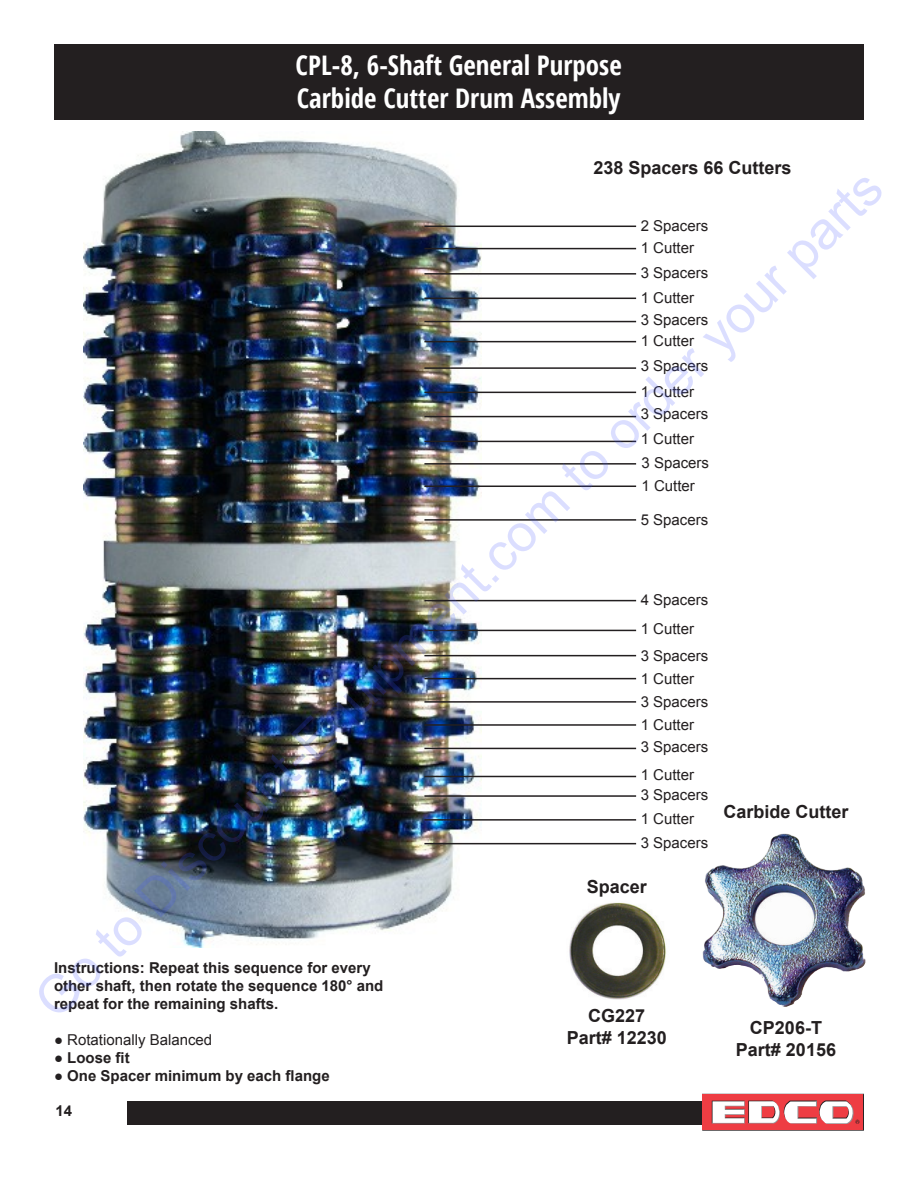
<style>
.page{position:relative;width:918px;height:1188px;background:#fff}
.page>*{position:absolute;margin:0;border:0;box-sizing:border-box;transform-origin:0 0}
.t1{font:52.5px "Arial";color:rgb(64 84 255/.19)}
.Body_text{font:700 condensed 27px "Open Sans";color:#fff}
.t2{font:700 18px "Arial";color:#231f20}
.t3{font:15px "Arial";color:#231f20}
.t4{font:700 15px "Arial";color:#231f20}
.s1{font-weight:700}
</style>
<div class="page">
<div style="left:127px;top:1101px;width:579px;height:24px;background:#231f20"></div>
<svg style="left:702px;top:1094px;width:162px;height:37px"></svg>
<img style="left:569px;top:902px;width:97px;height:98px">
<div style="left:54px;top:44px;width:810px;height:75px;background:#231f20"></div>
<img style="left:84px;top:131px;width:397px;height:817px">
<img style="left:702px;top:834px;width:164px;height:173px">
<hr style="left:424px;top:226px;width:212px;height:1px;background:#231f20">
<hr style="left:424px;top:248px;width:212px;height:1px;background:#231f20">
<hr style="left:424px;top:273px;width:212px;height:2px;background:#231f20">
<hr style="left:424px;top:298px;width:212px;height:1px;background:#231f20">
<hr style="left:424px;top:321px;width:212px;height:1px;background:#231f20">
<hr style="left:424px;top:341px;width:212px;height:1px;background:#231f20">
<hr style="left:424px;top:367px;width:212px;height:2px;background:#231f20">
<hr style="left:424px;top:392px;width:212px;height:1px;background:#231f20">
<hr style="left:424px;top:416px;width:212px;height:1px;background:#231f20">
<hr style="left:424px;top:441px;width:212px;height:1px;background:#231f20">
<hr style="left:424px;top:463px;width:212px;height:2px;background:#231f20">
<hr style="left:424px;top:486px;width:212px;height:1px;background:#231f20">
<hr style="left:424px;top:519px;width:212px;height:2px;background:#231f20">
<hr style="left:424px;top:600px;width:212px;height:1px;background:#231f20">
<hr style="left:424px;top:630px;width:212px;height:1px;background:#231f20">
<hr style="left:424px;top:655px;width:212px;height:1px;background:#231f20">
<hr style="left:424px;top:678px;width:212px;height:1px;background:#231f20">
<hr style="left:424px;top:701px;width:212px;height:2px;background:#231f20">
<hr style="left:424px;top:724px;width:212px;height:2px;background:#231f20">
<hr style="left:424px;top:748px;width:212px;height:1px;background:#231f20">
<hr style="left:424px;top:776px;width:212px;height:1px;background:#231f20">
<hr style="left:424px;top:795px;width:212px;height:2px;background:#231f20">
<hr style="left:424px;top:843px;width:212px;height:1px;background:#231f20">
<hr style="left:424px;top:819px;width:212px;height:2px;background:#231f20">
<p class="Body_text" style="left:296px;top:47px;width:328px">CPL-8, 6-Shaft General Purpose</p>
<p class="Body_text" style="left:297px;top:79px;width:325px">Carbide Cutter Drum Assembly</p>
<p class="t2" style="left:593px;top:156px;width:200px">238 Spacers 66 Cutters</p>
<h1 class="t1" style="left:18px;top:983px;width:1175px;rotate:-45deg">Go to Discount-Equipment.com to order your parts</h1>
<p class="t3" style="left:641px;top:215px;width:69px">2 Spacers</p>
<p class="t3" style="left:641px;top:238px;width:55px">1 Cutter</p>
<p class="t3" style="left:641px;top:262px;width:69px">3 Spacers</p>
<p class="t3" style="left:641px;top:288px;width:55px">1 Cutter</p>
<p class="t3" style="left:641px;top:309px;width:69px">3 Spacers</p>
<p class="t3" style="left:641px;top:331px;width:55px">1 Cutter</p>
<p class="t3" style="left:641px;top:382px;width:55px">1 Cutter</p>
<p class="t3" style="left:641px;top:356px;width:69px">3 Spacers</p>
<p class="t3" style="left:641px;top:404px;width:69px">3 Spacers</p>
<p class="t3" style="left:641px;top:429px;width:55px">1 Cutter</p>
<p class="t3" style="left:642px;top:453px;width:69px">3 Spacers</p>
<p class="t3" style="left:642px;top:476px;width:55px">1 Cutter</p>
<p class="t3" style="left:641px;top:510px;width:69px">5 Spacers</p>
<p class="t3" style="left:641px;top:590px;width:69px">4 Spacers</p>
<p class="t3" style="left:641px;top:618px;width:55px">1 Cutter</p>
<p class="t3" style="left:641px;top:646px;width:69px">3 Spacers</p>
<p class="t3" style="left:641px;top:669px;width:55px">1 Cutter</p>
<p class="t3" style="left:641px;top:691px;width:69px">3 Spacers</p>
<p class="t3" style="left:641px;top:715px;width:55px">1 Cutter</p>
<p class="t3" style="left:641px;top:737px;width:69px">3 Spacers</p>
<p class="t3" style="left:641px;top:764px;width:55px">1 Cutter</p>
<p class="t3" style="left:641px;top:785px;width:69px">3 Spacers</p>
<p class="t3" style="left:641px;top:809px;width:55px">1 Cutter</p>
<p class="t3" style="left:641px;top:833px;width:69px">3 Spacers</p>
<p class="t2" style="left:723px;top:800px;width:127px">Carbide Cutter</p>
<p class="t2" style="left:587px;top:875px;width:62px">Spacer</p>
<p class="t4" style="left:54px;top:958px;width:318px">Instructions: Repeat this sequence for every</p>
<p class="t4" style="left:54px;top:976px;width:331px">other shaft, then rotate the sequence 180° and</p>
<p class="t4" style="left:54px;top:994px;width:226px">repeat for the remaining shafts.</p>
<p class="t3" style="left:54px;top:1030px;width:160px"><span class="s1">●</span> Rotationally Balanced</p>
<p class="t4" style="left:54px;top:1048px;width:77px">● Loose fit</p>
<p class="t4" style="left:54px;top:1066px;width:277px">● One Spacer minimum by each flange</p>
<p class="t2" style="left:588px;top:1004px;width:59px">CG227</p>
<p class="t2" style="left:567px;top:1026px;width:102px">Part# 12230</p>
<p class="t2" style="left:750px;top:1016px;width:74px">CP206-T</p>
<p class="t2" style="left:736px;top:1038px;width:102px">Part# 20156</p>
<p class="t4" style="left:56px;top:1101px;width:18px">14</p>
</div>
